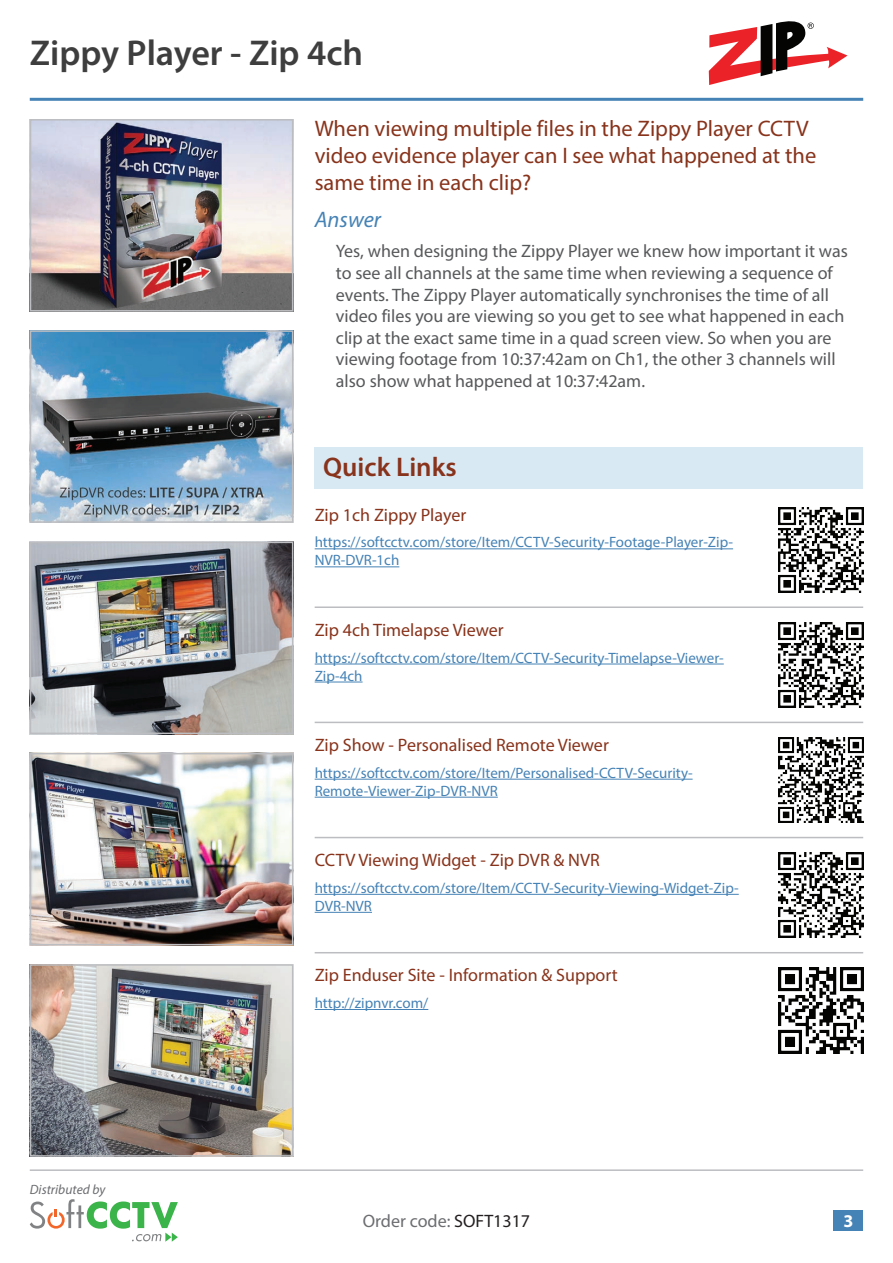
<style>
.page{position:relative;width:893px;height:1263px;background:#fff}
.page>*{position:absolute;margin:0;border:0;box-sizing:border-box;transform-origin:0 0}
.t1{font:600 36px "Myriad Pro";color:#3e3e3f}
.t2{font:600 27px "Myriad Pro";color:#88331b}
.t3{font:22.5px/27px "Myriad Pro";color:#88331b}
.t4{font:italic 22.5px "Myriad Pro";color:#4582b5}
.t5{font:18px/21.6px "Myriad Pro";color:#57585a}
.t6{font:18px "Myriad Pro";color:#88331b}
.t7{font:18px "Myriad Pro";color:#6c6d70}
.t8{font:700 18px "Myriad Pro";color:#fff}
.t9{font:15px/18px "Myriad Pro";color:#4582b5}
.t10{font:italic 13.5px "Myriad Pro";color:#6c6d70}
.s1{color:#231f20}
</style>
<div class="page">
<hr style="left:30px;top:1169px;width:833px;height:2px;background:#bcbdc0">
<div style="left:833px;top:1210px;width:30px;height:21px;background:#4582b5"></div>
<hr style="left:30px;top:98px;width:833px;height:3px;background:#4582b5">
<svg style="left:30px;top:1199px;width:148px;height:43px"></svg>
<img style="left:33px;top:122px;width:257px;height:186px">
<div style="left:30px;top:119px;width:263px;height:192px;border:2px solid #bcbdc0"></div>
<img style="left:33px;top:333px;width:257px;height:187px">
<div style="left:30px;top:330px;width:263px;height:193px;border:2px solid #bcbdc0"></div>
<img style="left:33px;top:545px;width:257px;height:186px">
<div style="left:30px;top:542px;width:263px;height:192px;border:2px solid #bcbdc0"></div>
<img style="left:33px;top:756px;width:257px;height:186px">
<div style="left:30px;top:753px;width:263px;height:192px;border:2px solid #bcbdc0"></div>
<img style="left:33px;top:967px;width:257px;height:187px">
<div style="left:30px;top:964px;width:263px;height:193px;border:2px solid #bcbdc0"></div>
<svg style="left:709px;top:21px;width:138px;height:64px"></svg>
<div style="left:315px;top:447px;width:548px;height:42px;background:#d9e9f4"></div>
<hr style="left:315px;top:548px;width:418px;height:1px;background:#4582b5">
<hr style="left:315px;top:566px;width:84px;height:1px;background:#4582b5">
<img style="left:778px;top:507px;width:85px;height:85px">
<hr style="left:315px;top:606px;width:548px;height:2px;background:#bcbdc0">
<hr style="left:315px;top:664px;width:409px;height:1px;background:#4582b5">
<hr style="left:315px;top:682px;width:48px;height:1px;background:#4582b5">
<img style="left:778px;top:622px;width:85px;height:85px">
<hr style="left:315px;top:722px;width:548px;height:1px;background:#bcbdc0">
<hr style="left:315px;top:779px;width:378px;height:1px;background:#4582b5">
<hr style="left:315px;top:797px;width:183px;height:1px;background:#4582b5">
<img style="left:778px;top:738px;width:85px;height:85px">
<hr style="left:315px;top:837px;width:548px;height:1px;background:#bcbdc0">
<hr style="left:315px;top:894px;width:424px;height:1px;background:#4582b5">
<hr style="left:315px;top:912px;width:57px;height:1px;background:#4582b5">
<img style="left:778px;top:853px;width:85px;height:85px">
<hr style="left:315px;top:952px;width:548px;height:1px;background:#bcbdc0">
<hr style="left:315px;top:1009px;width:113px;height:1px;background:#4582b5">
<img style="left:778px;top:968px;width:85px;height:85px">
<p class="t1" style="left:30px;top:30px;width:335px">Zippy Player - Zip 4ch</p>
<p class="t3" style="left:315px;top:115px;width:503px">When viewing multiple files in the Zippy Player CCTV video evidence player can I see what happened at the same time in each clip?</p>
<p class="t4" style="left:315px;top:206px;width:68px">Answer</p>
<p class="t5" style="left:336px;top:240px;width:513px">Yes, when designing the Zippy Player we knew how important it was to see all channels at the same time when reviewing a sequence of events. The Zippy Player automatically synchronises the time of all video files you are viewing so you get to see what happened in each clip at the exact same time in a quad screen view. So when you are viewing footage from 10:37:42am on Ch1, the other 3 channels will also show what happened at 10:37:42am.</p>
<p class="t2" style="left:323px;top:450px;width:135px">Quick Links</p>
<p class="t6" style="left:315px;top:504px;width:153px">Zip 1ch Zippy Player</p>
<p class="t9" style="left:315px;top:533px;width:420px">https://softcctv.com/store/Item/CCTV-Security-Footage-Player-Zip-<br>NVR-DVR-1ch</p>
<p class="t6" style="left:315px;top:619px;width:190px">Zip 4ch Timelapse Viewer</p>
<p class="t9" style="left:315px;top:648px;width:411px">https://softcctv.com/store/Item/CCTV-Security-Timelapse-Viewer-<br>Zip-4ch</p>
<p class="t6" style="left:315px;top:734px;width:296px">Zip Show - Personalised Remote Viewer</p>
<p class="t9" style="left:315px;top:763px;width:379px">https://softcctv.com/store/Item/Personalised-CCTV-Security-<br>Remote-Viewer-Zip-DVR-NVR</p>
<p class="t6" style="left:315px;top:849px;width:287px">CCTV Viewing Widget - Zip DVR &amp; NVR</p>
<p class="t9" style="left:315px;top:878px;width:426px">https://softcctv.com/store/Item/CCTV-Security-Viewing-Widget-Zip-<br>DVR-NVR</p>
<p class="t10" style="left:30px;top:1181px;width:77px">Distributed by</p>
<p class="t6" style="left:315px;top:964px;width:305px">Zip Enduser Site - Information &amp; Support</p>
<p class="t9" style="left:315px;top:994px;width:115px">http://zipnvr.com/</p>
<p class="t7" style="left:363px;top:1210px;width:169px">Order code: <span class="s1">SOFT1317</span></p>
<p class="t8" style="left:843px;top:1209px;width:11px">3</p>
</div>
